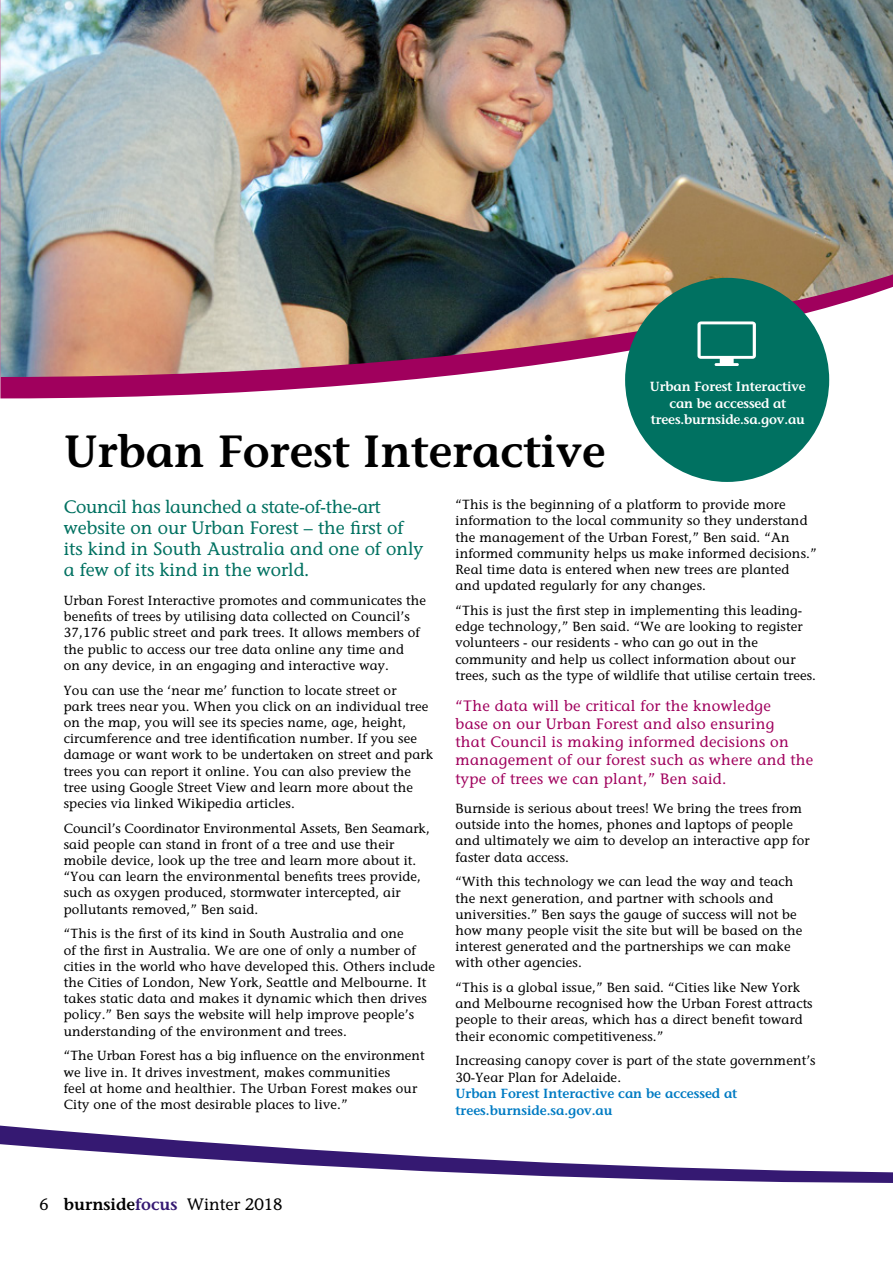
<style>
.page{position:relative;width:893px;height:1263px;background:#fff}
.page>*{position:absolute;margin:0;border:0;box-sizing:border-box;transform-origin:0 0}
.t1{font:600 45px "Stone Informal";color:#000}
.t2{font:18px/21px "Stone Informal";color:#007161}
.t3{font:16.5px "Stone Informal";color:#000}
.t4{font:15px/18px "Stone Informal";letter-spacing:.02em;color:#a0005d}
.t5{font:13.2px/16.2px "Stone Informal";letter-spacing:.01em;color:#000}
.t6{font:600 13.2px/16.5px "Stone Informal";color:#007bc3}
.t7{font:600 13.2px/16.5px "Stone Informal";letter-spacing:-.01em;color:#fff;text-align:center}
.s1{font-weight:600}
.s2{font-weight:600;color:#351972}
</style>
<div class="page">
<svg style="left:0;top:377px;width:830px;height:21px"></svg>
<img style="left:0;top:0;width:893px;height:377px">
<div style="left:625px;top:278px;width:204px;height:204px;background:#007161;border-radius:50%"></div>
<svg style="left:697px;top:321px;width:59px;height:45px"></svg>
<svg style="left:0;top:1125px;width:893px;height:58px"></svg>
<p class="t7" style="left:650px;top:378px;width:157px">Urban Forest Interactive can be accessed at trees.burnside.sa.gov.au</p>
<h1 class="t1" style="left:64px;top:423px;width:543px">Urban Forest Interactive</h1>
<h2 class="t2" style="left:64px;top:496px;width:361px">Council has launched a state-of-the-art website on our Urban Forest – the first of its kind in South Australia and one of only a few of its kind in the world.</h2>
<p class="t5" style="left:64px;top:592px;width:364px">Urban Forest Interactive promotes and communicates the benefits of trees by utilising data collected on Council’s 37,176 public street and park trees. It allows members of the public to access our tree data online any time and<br>on any device, in an engaging and interactive way.</p>
<p class="t5" style="left:64px;top:682px;width:371px">You can use the ‘near me’ function to locate street or<br>park trees near you. When you click on an individual tree on the map, you will see its species name, age, height, circumference and tree identification number. If you see damage or want work to be undertaken on street and park trees you can report it online. You can also preview the tree using Google Street View and learn more about the species via linked Wikipedia articles.</p>
<p class="t5" style="left:64px;top:820px;width:367px">Council’s Coordinator Environmental Assets, Ben Seamark, said people can stand in front of a tree and use their mobile device, look up the tree and learn more about it. “You can learn the environmental benefits trees provide, such as oxygen produced, stormwater intercepted, air pollutants removed,” Ben said.</p>
<p class="t5" style="left:64px;top:925px;width:373px">“This is the first of its kind in South Australia and one<br>of the first in Australia. We are one of only a number of cities in the world who have developed this. Others include the Cities of London, New York, Seattle and Melbourne. It takes static data and makes it dynamic which then drives policy.” Ben says the website will help improve people’s understanding of the environment and trees.</p>
<p class="t5" style="left:64px;top:1047px;width:362px">“The Urban Forest has a big influence on the environment we live in. It drives investment, makes communities<br>feel at home and healthier. The Urban Forest makes our City one of the most desirable places to live.”</p>
<p class="t5" style="left:455px;top:496px;width:363px">“This is the beginning of a platform to provide more information to the local community so they understand the management of the Urban Forest,” Ben said. “An informed community helps us make informed decisions.” Real time data is entered when new trees are planted and updated regularly for any changes.</p>
<p class="t5" style="left:455px;top:602px;width:362px">“This is just the first step in implementing this leading&shy;edge technology,” Ben said. “We are looking to register volunteers - our residents - who can go out in the community and help us collect information about our trees, such as the type of wildlife that utilise certain trees.</p>
<p class="t4" style="left:455px;top:696px;width:359px">“The data will be critical for the knowledge<br>base on our Urban Forest and also ensuring<br>that Council is making informed decisions on management of our forest such as where and the</p>
<p class="t4" style="left:455px;top:770px;width:272px">type of trees we can plant,” Ben said.</p>
<p class="t5" style="left:455px;top:800px;width:356px">Burnside is serious about trees! We bring the trees from outside into the homes, phones and laptops of people and ultimately we aim to develop an interactive app for faster data access.</p>
<p class="t5" style="left:455px;top:873px;width:348px">“With this technology we can lead the way and teach the next generation, and partner with schools and universities.” Ben says the gauge of success will not be how many people visit the site but will be based on the interest generated and the partnerships we can make with other agencies.</p>
<p class="t5" style="left:455px;top:979px;width:359px">“This is a global issue,” Ben said. “Cities like New York and Melbourne recognised how the Urban Forest attracts people to their areas, which has a direct benefit toward their economic competitiveness.”</p>
<p class="t5" style="left:455px;top:1052px;width:362px">Increasing canopy cover is part of the state government’s<br>30-Year Plan for Adelaide.</p>
<p class="t6" style="left:455px;top:1085px;width:283px">Urban Forest Interactive can be accessed at trees.burnside.sa.gov.au</p>
<p class="t3" style="left:40px;top:1194px;width:245px">6 <span class="s1">burnside</span><span class="s2">focus</span> Winter 2018</p>
</div>
